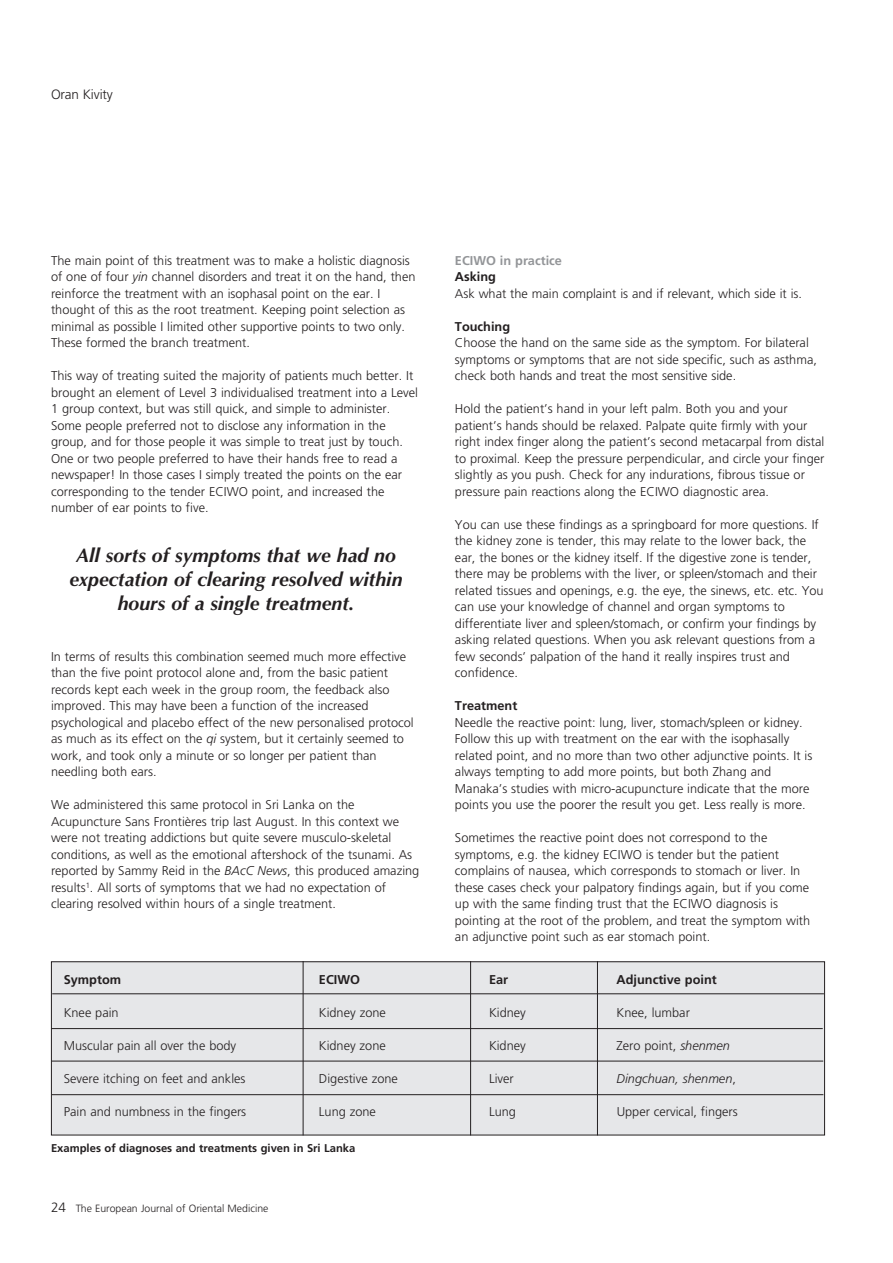
<style>
.page{position:relative;width:893px;height:1263px;background:#fff}
.page>*{position:absolute;margin:0;border:0;box-sizing:border-box;transform-origin:0 0}
.t1{font:italic 700 19.5px/24px "Optima";color:#231f20;text-align:center}
.t2{font:300 13.5px "Frutiger";letter-spacing:-.01em;color:#231f20}
.t3{font:300 12.75px/16.5px "Frutiger";color:#231f20}
.t4{font:700 12.75px "Frutiger";color:#231f20}
.t5{font:italic 300 12.75px "Frutiger";color:#231f20}
.t6{font:700 12.75px "Frutiger";color:#939598}
.t7{font:700 11.25px "Frutiger";color:#231f20}
.t8{font:300 10.5px "Frutiger";color:#231f20}
.s1{font-style:italic}
.s2{font-style:normal}
.s3{font-size:13.5px}
</style>
<div class="page">
<div style="left:51px;top:962px;width:774px;height:173px;background:#e6e7e9"></div>
<div style="left:51px;top:961px;width:774px;height:174px;border:1px solid #231f20"></div>
<hr style="left:51px;top:1028px;width:772px;height:1px;background:#231f20">
<hr style="left:52px;top:1061px;width:771px;height:1px;background:#231f20">
<hr style="left:52px;top:1094px;width:771px;height:1px;background:#231f20">
<hr style="left:52px;top:993px;width:772px;height:1px;background:#231f20">
<hr style="left:303px;top:961px;width:1px;height:174px;background:#231f20">
<hr style="left:470px;top:961px;width:1px;height:174px;background:#231f20">
<hr style="left:597px;top:961px;width:1px;height:174px;background:#231f20">
<p class="t2" style="left:51px;top:89px;width:63px">Oran Kivity</p>
<p class="t3" style="left:51px;top:253px;width:366px">The main point of this treatment was to make a holistic diagnosis of one of four <span class="s1">yin</span> channel disorders and treat it on the hand, then reinforce the treatment with an isophasal point on the ear. I thought of this as the root treatment. Keeping point selection as minimal as possible I limited other supportive points to two only.<br>These formed the branch treatment.</p>
<p class="t3" style="left:51px;top:368px;width:368px">This way of treating suited the majority of patients much better. It brought an element of Level 3 individualised treatment into a Level 1 group context, but was still quick, and simple to administer.<br>Some people preferred not to disclose any information in the group, and for those people it was simple to treat just by touch.<br>One or two people preferred to have their hands free to read a newspaper! In those cases I simply treated the points on the ear corresponding to the tender ECIWO point, and increased the number of ear points to five.</p>
<h1 class="t1" style="left:69px;top:544px;width:335px">All sorts of symptoms that we had no expectation of clearing resolved within hours of a single treatment.</h1>
<p class="t3" style="left:51px;top:649px;width:364px">In terms of results this combination seemed much more effective than the five point protocol alone and, from the basic patient records kept each week in the group room, the feedback also improved. This may have been a function of the increased psychological and placebo effect of the new personalised protocol as much as its effect on the <span class="s1">qi</span> system, but it certainly seemed to work, and took only a minute or so longer per patient than needling both ears.</p>
<p class="t3" style="left:51px;top:797px;width:370px">We administered this same protocol in Sri Lanka on the Acupuncture Sans Frontières trip last August. In this context we were not treating addictions but quite severe musculo-skeletal conditions, as well as the emotional aftershock of the tsunami. As reported by Sammy Reid in the <span class="s1">BAcC News</span>, this produced amazing results<sup>1</sup>. All sorts of symptoms that we had no expectation of clearing resolved within hours of a single treatment.</p>
<p class="t6" style="left:455px;top:255px;width:108px">ECIWO in practice</p>
<p class="t4" style="left:455px;top:272px;width:43px">Asking</p>
<p class="t3" style="left:455px;top:286px;width:349px">Ask what the main complaint is and if relevant, which side it is.</p>
<p class="t4" style="left:455px;top:321px;width:57px">Touching</p>
<p class="t3" style="left:455px;top:335px;width:363px">Choose the hand on the same side as the symptom. For bilateral symptoms or symptoms that are not side specific, such as asthma, check both hands and treat the most sensitive side.</p>
<p class="t3" style="left:455px;top:401px;width:371px">Hold the patient’s hand in your left palm. Both you and your patient’s hands should be relaxed. Palpate quite firmly with your right index finger along the patient’s second metacarpal from distal to proximal. Keep the pressure perpendicular, and circle your finger slightly as you push. Check for any indurations, fibrous tissue or pressure pain reactions along the ECIWO diagnostic area.</p>
<p class="t3" style="left:455px;top:517px;width:370px">You can use these findings as a springboard for more questions. If the kidney zone is tender, this may relate to the lower back, the ear, the bones or the kidney itself. If the digestive zone is tender, there may be problems with the liver, or spleen/stomach and their related tissues and openings, e.g. the eye, the sinews, etc. etc. You can use your knowledge of channel and organ symptoms to differentiate liver and spleen/stomach, or confirm your findings by asking related questions. When you ask relevant questions from a few seconds’ palpation of the hand it really inspires trust and confidence.</p>
<p class="t4" style="left:455px;top:701px;width:64px">Treatment</p>
<p class="t3" style="left:455px;top:715px;width:359px">Needle the reactive point: lung, liver, stomach/spleen or kidney.<br>Follow this up with treatment on the ear with the isophasally related point, and no more than two other adjunctive points. It is always tempting to add more points, but both Zhang and Manaka’s studies with micro-acupuncture indicate that the more points you use the poorer the result you get. Less really is more.</p>
<p class="t3" style="left:455px;top:830px;width:357px">Sometimes the reactive point does not correspond to the symptoms, e.g. the kidney ECIWO is tender but the patient complains of nausea, which corresponds to stomach or liver. In these cases check your palpatory findings again, but if you come up with the same finding trust that the ECIWO diagnosis is pointing at the root of the problem, and treat the symptom with an adjunctive point such as ear stomach point.</p>
<p class="t4" style="left:64px;top:974px;width:59px">Symptom</p>
<p class="t4" style="left:319px;top:974px;width:43px">ECIWO</p>
<p class="t4" style="left:489px;top:974px;width:21px">Ear</p>
<p class="t4" style="left:617px;top:974px;width:102px">Adjunctive point</p>
<p class="t3" style="left:64px;top:1005px;width:56px">Knee pain</p>
<p class="t3" style="left:319px;top:1005px;width:68px">Kidney zone</p>
<p class="t3" style="left:489px;top:1005px;width:38px">Kidney</p>
<p class="t3" style="left:617px;top:1005px;width:75px">Knee, lumbar</p>
<p class="t3" style="left:64px;top:1038px;width:174px">Muscular pain all over the body</p>
<p class="t3" style="left:319px;top:1038px;width:68px">Kidney zone</p>
<p class="t3" style="left:489px;top:1038px;width:38px">Kidney</p>
<p class="t3" style="left:617px;top:1038px;width:115px">Zero point, <span class="s1">shenmen</span></p>
<p class="t3" style="left:64px;top:1071px;width:183px">Severe itching on feet and ankles</p>
<p class="t3" style="left:319px;top:1071px;width:80px">Digestive zone</p>
<p class="t3" style="left:489px;top:1071px;width:26px">Liver</p>
<p class="t5" style="left:617px;top:1073px;width:121px">Dingchuan, shenmen<span class="s2">,</span></p>
<p class="t3" style="left:64px;top:1104px;width:184px">Pain and numbness in the fingers</p>
<p class="t3" style="left:319px;top:1104px;width:59px">Lung zone</p>
<p class="t3" style="left:489px;top:1104px;width:28px">Lung</p>
<p class="t3" style="left:617px;top:1104px;width:123px">Upper cervical, fingers</p>
<p class="t7" style="left:51px;top:1143px;width:306px">Examples of diagnoses and treatments given in Sri Lanka</p>
<p class="t8" style="left:51px;top:1204px;width:219px"><span class="s3">24</span> The European Journal of Oriental Medicine</p>
</div>
